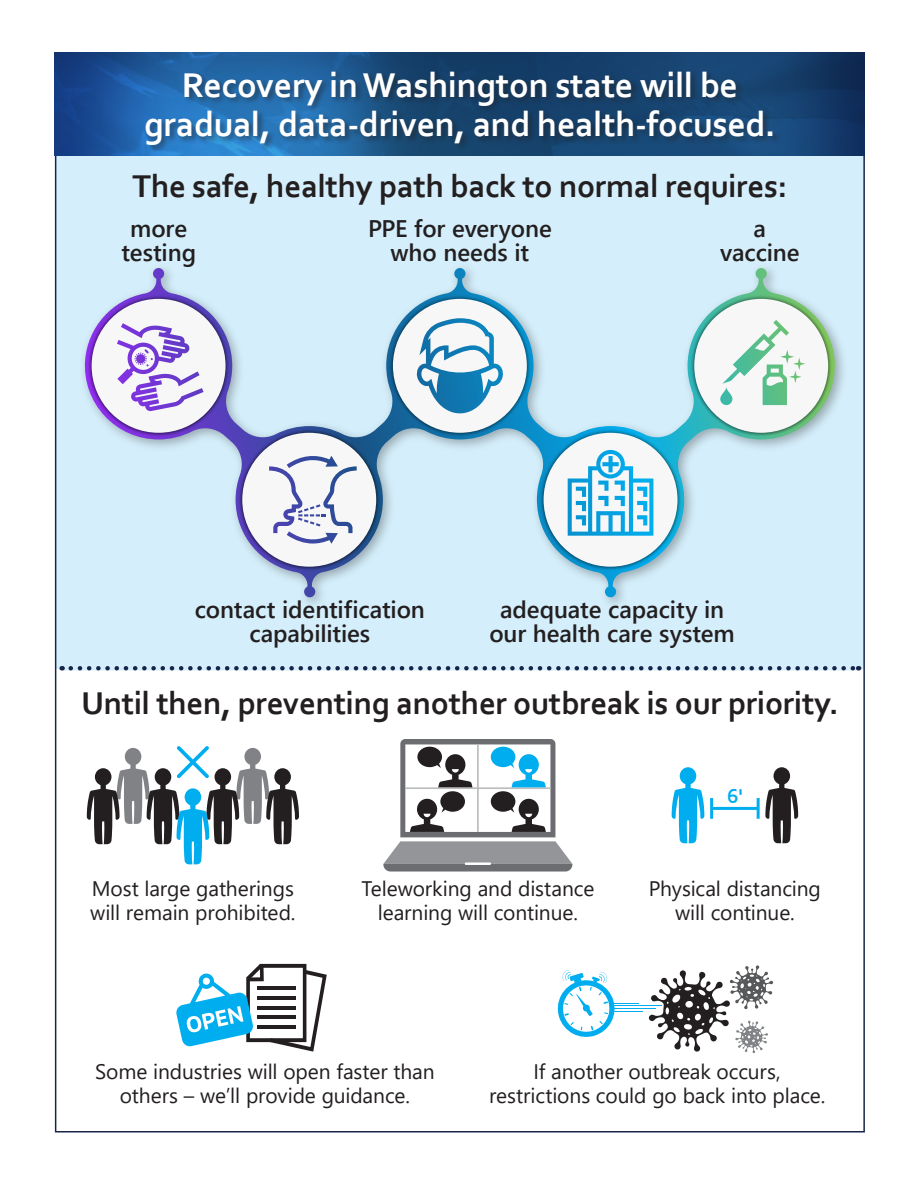
<style>
.page{position:relative;width:918px;height:1188px;background:#fff}
.page>*{position:absolute;margin:0;border:0;box-sizing:border-box;transform-origin:0 0}
.main_title{font:700 36px/39px "Corbel";letter-spacing:-.01em;color:#fff;text-align:center}
.main_title-2{font:700 33px "Corbel";letter-spacing:-.01em;color:#231f20}
.pull_quote_paragraph{font:600 24px/24px "Segoe UI";letter-spacing:-.005em;color:#231f20;text-align:center}
.pull_quote_paragraph-2{font:21px/24px "Segoe UI";letter-spacing:-.005em;color:#231f20;text-align:center}
.pull_quote_paragraph-3{font:700 21px "Corbel";color:#00aeef}
</style>
<div class="page">
<hr style="left:613px;top:1006px;width:49px;height:1px;background:#00aeef">
<hr style="left:611px;top:1009px;width:45px;height:1px;background:#00aeef">
<hr style="left:612px;top:1011px;width:31px;height:1px;background:#00aeef">
<div style="left:56px;top:64px;width:808px;height:605px;background:#d4effb"></div>
<img style="left:55px;top:52px;width:810px;height:104px">
<div style="left:144px;top:69px;width:637px;height:84px;background:#231f20;opacity:.5"></div>
<svg style="left:83px;top:268px;width:755px;height:329px"></svg>
<svg style="left:239px;top:430px;width:140px;height:140px"></svg>
<svg style="left:389px;top:295px;width:142px;height:142px"></svg>
<svg style="left:390px;top:296px;width:140px;height:140px"></svg>
<svg style="left:391px;top:297px;width:138px;height:138px"></svg>
<svg style="left:691px;top:296px;width:140px;height:140px"></svg>
<div style="left:694px;top:299px;width:134px;height:134px;background:#f7f7f7;border-radius:50%"></div>
<div style="left:92px;top:299px;width:134px;height:134px;background:#f7f7f7;border-radius:50%"></div>
<div style="left:393px;top:299px;width:134px;height:134px;background:#f7f7f7;border-radius:50%"></div>
<div style="left:242px;top:433px;width:134px;height:134px;background:#f7f7f7;border-radius:50%"></div>
<div style="left:544px;top:433px;width:134px;height:134px;background:#f7f7f7;border-radius:50%"></div>
<svg style="left:416px;top:318px;width:87px;height:95px"></svg>
<svg style="left:269px;top:456px;width:88px;height:88px"></svg>
<svg style="left:722px;top:320px;width:83px;height:85px"></svg>
<svg style="left:720px;top:387px;width:12px;height:18px"></svg>
<svg style="left:117px;top:323px;width:87px;height:88px"></svg>
<svg style="left:568px;top:450px;width:85px;height:86px"></svg>
<svg style="left:71px;top:666px;width:788px;height:4px"></svg>
<svg style="left:87px;top:746px;width:212px;height:118px"></svg>
<svg style="left:383px;top:739px;width:189px;height:133px"></svg>
<svg style="left:765px;top:767px;width:33px;height:76px"></svg>
<svg style="left:672px;top:767px;width:32px;height:76px"></svg>
<hr style="left:710px;top:798px;width:3px;height:21px;background:#00aeef">
<hr style="left:711px;top:807px;width:48px;height:3px;background:#00aeef">
<hr style="left:757px;top:798px;width:3px;height:21px;background:#00aeef">
<svg style="left:649px;top:965px;width:124px;height:88px"></svg>
<svg style="left:557px;top:970px;width:82px;height:67px"></svg>
<svg style="left:176px;top:964px;width:151px;height:88px"></svg>
<p class="main_title" style="left:144px;top:64px;width:633px">Recovery in Washington state will be gradual, data-driven, and health-focused.</p>
<p class="main_title-2" style="left:133px;top:165px;width:656px">The safe, healthy path back to normal requires:</p>
<p class="pull_quote_paragraph" style="left:121px;top:215px;width:76px">more testing</p>
<p class="pull_quote_paragraph" style="left:368px;top:215px;width:185px">PPE for everyone who needs it</p>
<p class="pull_quote_paragraph" style="left:720px;top:215px;width:81px">a vaccine</p>
<p class="pull_quote_paragraph" style="left:195px;top:596px;width:232px">contact identification capabilities</p>
<p class="pull_quote_paragraph" style="left:489px;top:596px;width:247px">adequate capacity in our health care system</p>
<p class="main_title-2" style="left:81px;top:683px;width:759px">Until then, preventing another outbreak is our priority.</p>
<p class="pull_quote_paragraph-3" style="left:727px;top:783px;width:17px">6'</p>
<p class="pull_quote_paragraph-2" style="left:90px;top:875px;width:207px;text-align:left">Most large gatherings will remain prohibited.</p>
<p class="pull_quote_paragraph-2" style="left:361px;top:875px;width:234px">Teleworking and distance learning will continue.</p>
<p class="pull_quote_paragraph-2" style="left:649px;top:875px;width:174px">Physical distancing will continue.</p>
<p class="pull_quote_paragraph-2" style="left:95px;top:1057px;width:341px">Some industries will open faster than others – we’ll provide guidance.</p>
<p class="pull_quote_paragraph-2" style="left:489px;top:1057px;width:338px">If another outbreak occurs, restrictions could go back into place.</p>
</div>
